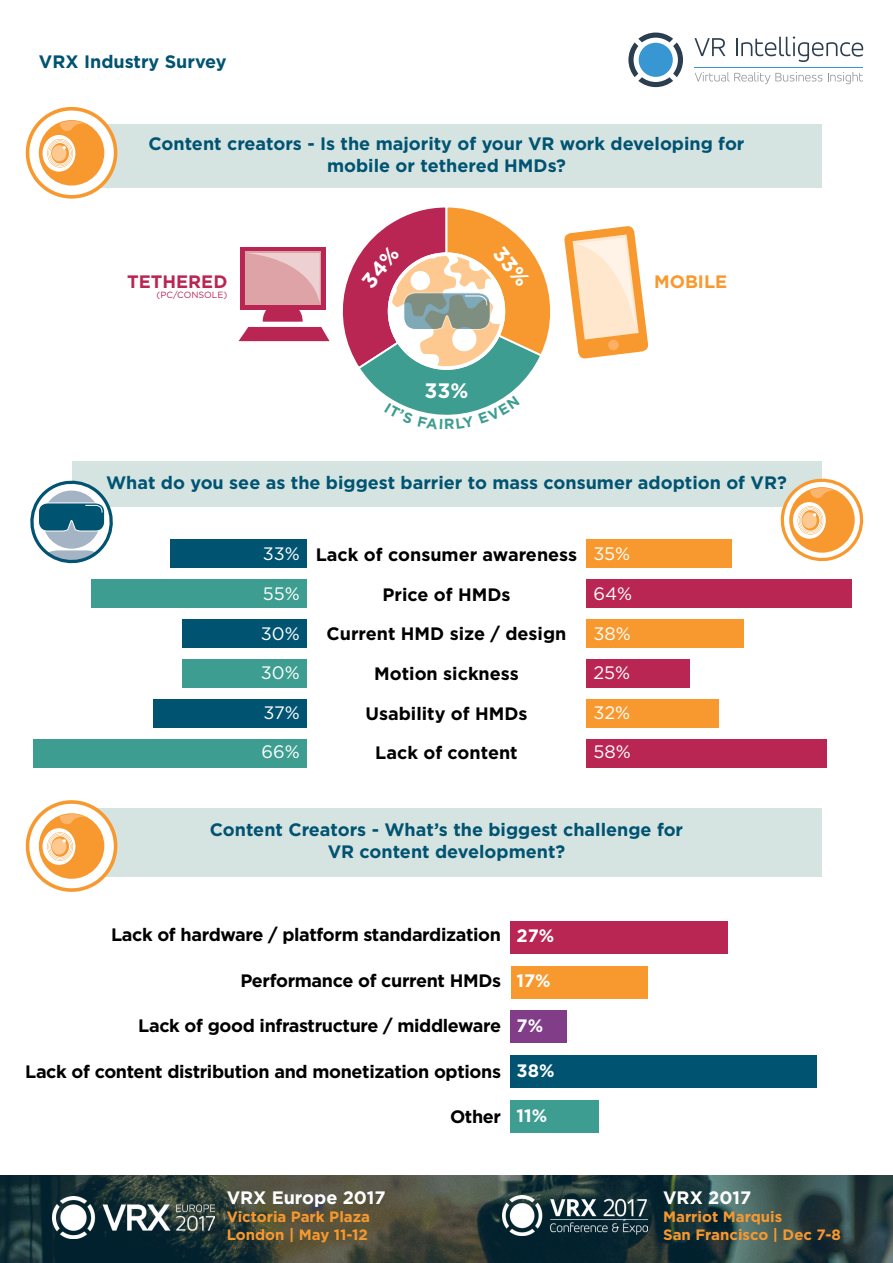
<style>
.page{position:relative;width:893px;height:1263px;background:#fff}
.page>*{position:absolute;margin:0;border:0;box-sizing:border-box;transform-origin:0 0}
.t1{font:700 20.85px "Gotham";color:#fff}
.t2{font:700 18px/21.6px "Gotham";color:#005371;text-align:center}
.t3{font:700 18px "Gotham";letter-spacing:-.02em;color:#000}
.t4{font:700 18px/39.6px "Gotham";color:#000;text-align:center}
.t5{font:18px/39.6px "Gotham";color:#fff;text-align:justify}
.t6{font:700 18px "Gotham";color:#fff}
.t7{font:700 18px "Gotham";color:#b92654}
.t8{font:700 18px "Gotham";color:#f8992f}
.t9{font:700 15px/18px "Gotham";color:#f8992f}
.t10{font:9px "Gotham";color:#b92654}
</style>
<div class="page">
<img style="left:0;top:1175px;width:893px;height:88px">
<svg style="left:628px;top:33px;width:55px;height:54px"></svg>
<svg style="left:694px;top:38px;width:31px;height:18px"></svg>
<svg style="left:736px;top:36px;width:127px;height:26px"></svg>
<hr style="left:694px;top:67px;width:169px;height:1px;background:#3897d3">
<svg style="left:695px;top:72px;width:127px;height:12px"></svg>
<svg style="left:828px;top:72px;width:35px;height:12px"></svg>
<img style="left:503px;top:1195px;width:144px;height:40px">
<img style="left:53px;top:1196px;width:161px;height:43px">
<div style="left:511px;top:921px;width:217px;height:32px;background:#b92654"></div>
<div style="left:511px;top:966px;width:137px;height:32px;background:#f8992f"></div>
<div style="left:511px;top:1011px;width:56px;height:32px;background:#813d88"></div>
<div style="left:511px;top:1055px;width:306px;height:32px;background:#005371"></div>
<div style="left:511px;top:1100px;width:88px;height:32px;background:#3d9d90"></div>
<div style="left:72px;top:124px;width:749px;height:63px;background:#d6e4e1"></div>
<div style="left:72px;top:461px;width:749px;height:46px;background:#d6e4e1"></div>
<div style="left:72px;top:808px;width:749px;height:69px;background:#d6e4e1"></div>
<svg style="left:564px;top:226px;width:85px;height:133px"></svg>
<div style="left:586px;top:540px;width:145px;height:28px;background:#f8992f"></div>
<div style="left:586px;top:579px;width:265px;height:29px;background:#b92654"></div>
<div style="left:586px;top:619px;width:157px;height:29px;background:#f8992f"></div>
<div style="left:586px;top:659px;width:104px;height:29px;background:#b92654"></div>
<div style="left:586px;top:699px;width:133px;height:29px;background:#f8992f"></div>
<div style="left:586px;top:739px;width:240px;height:28px;background:#b92654"></div>
<div style="left:170px;top:540px;width:137px;height:28px;background:#005371"></div>
<div style="left:91px;top:579px;width:216px;height:29px;background:#3d9d90"></div>
<div style="left:183px;top:619px;width:124px;height:29px;background:#005371"></div>
<div style="left:183px;top:659px;width:124px;height:29px;background:#3d9d90"></div>
<div style="left:154px;top:699px;width:153px;height:29px;background:#005371"></div>
<div style="left:33px;top:739px;width:274px;height:28px;background:#3d9d90"></div>
<svg style="left:30px;top:480px;width:83px;height:84px"></svg>
<svg style="left:780px;top:474px;width:84px;height:88px"></svg>
<svg style="left:25px;top:107px;width:96px;height:92px"></svg>
<svg style="left:25px;top:800px;width:93px;height:92px"></svg>
<svg style="left:239px;top:207px;width:312px;height:208px"></svg>
<p class="t2" style="left:39px;top:50px;width:189px">VRX Industry Survey</p>
<p class="t2" style="left:148px;top:133px;width:597px">Content creators - Is the majority of your VR work developing for mobile or tethered HMDs?</p>
<p class="t7" style="left:127px;top:271px;width:102px">TETHERED</p>
<p class="t8" style="left:654px;top:271px;width:75px">MOBILE</p>
<p class="t10" style="left:157px;top:289px;width:72px">(PC/CONSOLE)</p>
<p class="t1" style="left:425px;top:379px;width:45px">33%</p>
<p class="t2" style="left:106px;top:472px;width:682px">What do you see as the biggest barrier to mass consumer adoption of VR?</p>
<p class="t5" style="left:263px;top:534px;width:39px">33%</p>
<p class="t5" style="left:261px;top:573px;width:40px">55% 30% 30%</p>
<p class="t5" style="left:261px;top:692px;width:40px">37%<br>66%</p>
<p class="t4" style="left:316px;top:535px;width:263px">Lack of consumer awareness<br>Price of HMDs<br>Current HMD size / design</p>
<p class="t4" style="left:365px;top:653px;width:164px">Motion sickness<br>Usability of HMDs<br>Lack of content</p>
<p class="t5" style="left:593px;top:534px;width:38px">35%</p>
<p class="t5" style="left:593px;top:573px;width:40px">64% 38% 25%</p>
<p class="t5" style="left:593px;top:692px;width:39px">32%<br>58%</p>
<p class="t2" style="left:210px;top:818px;width:475px">Content Creators - What’s the biggest challenge for<br>VR content development?</p>
<p class="t3" style="left:111px;top:924px;width:392px">Lack of hardware / platform standardization</p>
<p class="t3" style="left:240px;top:970px;width:262px">Performance of current HMDs</p>
<p class="t3" style="left:138px;top:1015px;width:364px">Lack of good infrastructure / middleware</p>
<p class="t3" style="left:25px;top:1061px;width:477px">Lack of content distribution and monetization options</p>
<p class="t3" style="left:450px;top:1106px;width:53px">Other</p>
<p class="t6" style="left:517px;top:926px;width:39px">27%</p>
<p class="t6" style="left:517px;top:971px;width:36px">17%</p>
<p class="t6" style="left:517px;top:1016px;width:28px">7%</p>
<p class="t6" style="left:517px;top:1061px;width:39px">38%</p>
<p class="t6" style="left:517px;top:1106px;width:32px">11%</p>
<p class="t6" style="left:227px;top:1187px;width:160px">VRX Europe 2017</p>
<p class="t9" style="left:227px;top:1207px;width:145px">Victoria Park Plaza<br>London | May 11-12</p>
<p class="t6" style="left:663px;top:1187px;width:90px">VRX 2017</p>
<p class="t9" style="left:663px;top:1207px;width:179px">Marriot Marquis<br>San Francisco | Dec 7-8</p>
</div>
